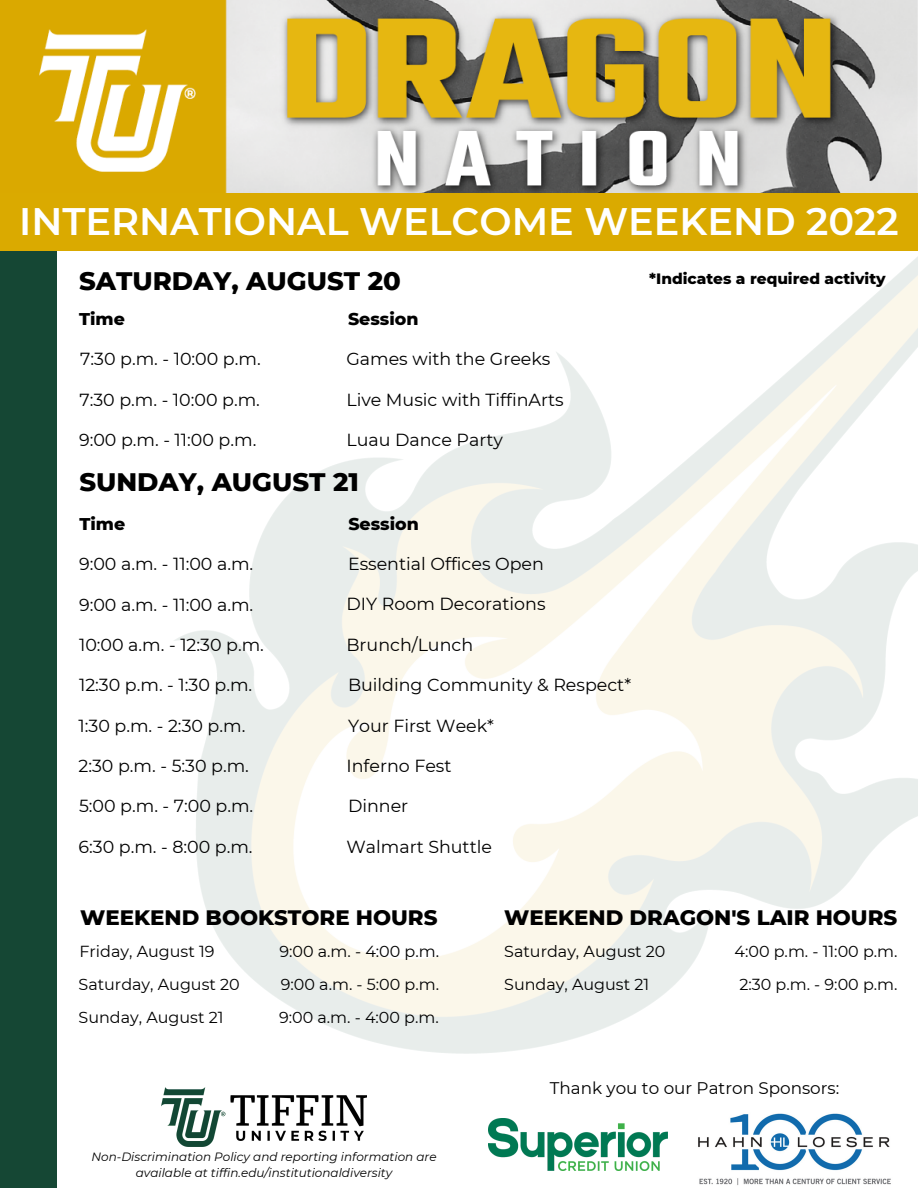
<style>
.page{position:relative;width:918px;height:1188px;background:#fff}
.page>*{position:absolute;margin:0;border:0;box-sizing:border-box;transform-origin:0 0}
.t1{font:600 38.25px "Montserrat";color:#fff}
.t2{font:800 25.8px "Montserrat";color:#000}
.t3{font:800 21.3px "Montserrat";color:#000}
.t4{font:17.4px "Montserrat";color:#000}
.t5{font:800 17.4px "Montserrat";color:#000}
.t6{font:16.8px "Montserrat";color:#000}
.t7{font:15.9px/32.8px "Montserrat";color:#000}
.t8{font:800 15.3px "Montserrat";color:#000}
.t9{font:italic 12px/16px "Montserrat";color:#000;text-align:center}
</style>
<div class="page">
<img style="left:0;top:0;width:918px;height:193px">
<div style="left:0;top:233px;width:57px;height:955px;background:#154734"></div>
<div style="left:0;top:193px;width:918px;height:58px;background:#daaa00"></div>
<img style="left:698px;top:1113px;width:193px;height:72px">
<img style="left:488px;top:1119px;width:179px;height:51px">
<img style="left:161px;top:1088px;width:205px;height:58px">
<h1 class="t1" style="left:19px;top:198px;width:881px">INTERNATIONAL WELCOME WEEKEND 2022</h1>
<h2 class="t2" style="left:79px;top:265px;width:323px">SATURDAY, AUGUST 20</h2>
<p class="t8" style="left:649px;top:270px;width:238px">*Indicates a required activity</p>
<p class="t5" style="left:79px;top:308px;width:47px">Time</p>
<p class="t5" style="left:348px;top:308px;width:72px">Session</p>
<p class="t4" style="left:80px;top:348px;width:182px">7:30 p.m. - 10:00 p.m.</p>
<p class="t4" style="left:346px;top:348px;width:206px">Games with the Greeks</p>
<p class="t4" style="left:79px;top:389px;width:182px">7:30 p.m. - 10:00 p.m.</p>
<p class="t4" style="left:346px;top:389px;width:219px">Live Music with TiffinArts</p>
<p class="t4" style="left:79px;top:429px;width:179px">9:00 p.m. - 11:00 p.m.</p>
<p class="t4" style="left:346px;top:429px;width:158px">Luau Dance Party</p>
<h2 class="t2" style="left:79px;top:466px;width:281px">SUNDAY, AUGUST 21</h2>
<p class="t5" style="left:79px;top:513px;width:47px">Time</p>
<p class="t5" style="left:348px;top:513px;width:72px">Session</p>
<p class="t4" style="left:79px;top:553px;width:176px">9:00 a.m. - 11:00 a.m.</p>
<p class="t4" style="left:348px;top:553px;width:197px">Essential Offices Open</p>
<p class="t4" style="left:79px;top:594px;width:176px">9:00 a.m. - 11:00 a.m.</p>
<p class="t4" style="left:346px;top:594px;width:201px">DIY Room Decorations</p>
<p class="t4" style="left:79px;top:634px;width:186px">10:00 a.m. - 12:30 p.m.</p>
<p class="t4" style="left:346px;top:634px;width:128px">Brunch/Lunch</p>
<p class="t4" style="left:79px;top:674px;width:175px">12:30 p.m. - 1:30 p.m.</p>
<p class="t4" style="left:348px;top:674px;width:285px">Building Community &amp; Respect*</p>
<p class="t4" style="left:79px;top:715px;width:168px">1:30 p.m. - 2:30 p.m.</p>
<p class="t4" style="left:348px;top:715px;width:147px">Your First Week*</p>
<p class="t4" style="left:79px;top:755px;width:172px">2:30 p.m. - 5:30 p.m.</p>
<p class="t4" style="left:346px;top:755px;width:107px">Inferno Fest</p>
<p class="t4" style="left:348px;top:796px;width:62px">Dinner</p>
<p class="t4" style="left:79px;top:796px;width:176px">5:00 p.m. - 7:00 p.m.</p>
<p class="t4" style="left:79px;top:836px;width:176px">6:30 p.m. - 8:00 p.m.</p>
<p class="t4" style="left:346px;top:836px;width:147px">Walmart Shuttle</p>
<p class="t3" style="left:80px;top:904px;width:359px">WEEKEND BOOKSTORE HOURS</p>
<p class="t7" style="left:79px;top:935px;width:163px">Friday, August 19<br>Saturday, August 20<br>Sunday, August 21</p>
<p class="t7" style="left:279px;top:935px;width:162px;text-align:justify">9:00 a.m. - 4:00 p.m.<br>9:00 a.m. - 5:00 p.m.<br>9:00 a.m. - 4:00 p.m.</p>
<p class="t3" style="left:504px;top:904px;width:395px">WEEKEND DRAGON'S LAIR HOURS</p>
<p class="t7" style="left:735px;top:935px;width:164px;text-align:center">4:00 p.m. - 11:00 p.m.<br>2:30 p.m. - 9:00 p.m.</p>
<p class="t7" style="left:504px;top:935px;width:163px">Saturday, August 20<br>Sunday, August 21</p>
<p class="t9" style="left:91px;top:1148px;width:347px">Non-Discrimination Policy and reporting information are available at tiffin.edu/institutionaldiversity</p>
<p class="t6" style="left:550px;top:1078px;width:291px">Thank you to our Patron Sponsors:</p>
</div>
